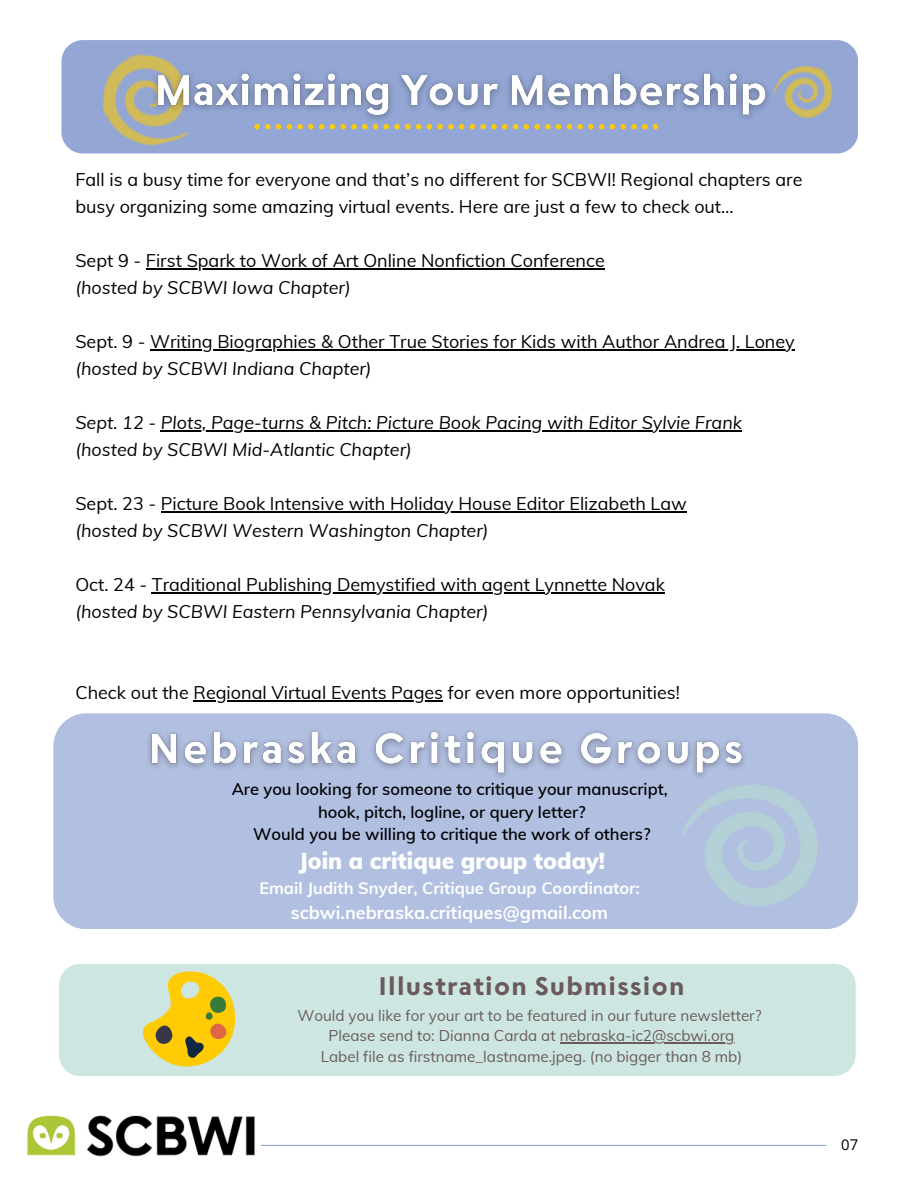
<style>
.page{position:relative;width:918px;height:1188px;background:#fff}
.page>*{position:absolute;margin:0;border:0;box-sizing:border-box;transform-origin:0 0}
.t1{font:700 25.35px "SCBWI Escalator Text";letter-spacing:.05em;color:#6b5a5c}
.t2{font:900 22.5px "Muli";color:#fff}
.t3{font:18px/27px "Muli";color:#000}
.t4{font:italic 18px "Muli";color:#000}
.t5{font:700 18px "Muli";color:#fff}
.t6{font:600 16.5px "Muli";color:#000}
.t7{font:700 16.5px "Muli";color:#fff}
.t8{font:15.3px "Muli";color:#6b5a5c}
.t9{font:14.85px "Open Sans";color:#000}
</style>
<div class="page">
<div style="left:59px;top:964px;width:797px;height:112px;background:#cde6e1;border-radius:21px"></div>
<svg style="left:143px;top:971px;width:93px;height:96px"></svg>
<hr style="left:159px;top:1145px;width:667px;height:1px;background:#93a6d4">
<div style="left:61px;top:40px;width:797px;height:113px;background:#93a6d4;border-radius:21px"></div>
<img style="left:92px;top:54px;width:104px;height:100px">
<img style="left:142px;top:53px;width:627px;height:77px">
<img style="left:27px;top:1115px;width:234px;height:42px">
<hr style="left:146px;top:268px;width:459px;height:1px;background:#000">
<hr style="left:150px;top:349px;width:645px;height:1px;background:#000">
<hr style="left:161px;top:430px;width:581px;height:1px;background:#000">
<hr style="left:161px;top:511px;width:526px;height:1px;background:#000">
<hr style="left:152px;top:592px;width:513px;height:1px;background:#000">
<hr style="left:194px;top:700px;width:249px;height:1px;background:#000">
<div style="left:53px;top:713px;width:805px;height:216px;background:#b1bfe0;border-radius:33px"></div>
<img style="left:138px;top:713px;width:630px;height:64px">
<img style="left:668px;top:754px;width:176px;height:175px">
<hr style="left:560px;top:1042px;width:174px;height:2px;background:#6b5a5c">
<img style="left:773px;top:65px;width:60px;height:53px">
<p class="t3" style="left:75px;top:166px;width:729px">Fall is a busy time for everyone and that’s no different for SCBWI! Regional chapters are busy organizing some amazing virtual events. Here are just a few to check out…</p>
<p class="t3" style="left:75px;top:247px;width:531px">Sept 9 - First Spark to Work of Art Online Nonfiction Conference</p>
<p class="t4" style="left:75px;top:276px;width:277px">(hosted by SCBWI Iowa Chapter)</p>
<p class="t3" style="left:75px;top:328px;width:721px">Sept. 9 - Writing Biographies &amp; Other True Stories for Kids with Author Andrea J. Loney</p>
<p class="t4" style="left:75px;top:357px;width:298px">(hosted by SCBWI Indiana Chapter)</p>
<p class="t4" style="left:75px;top:411px;width:668px">Sept. 12 - Plots, Page-turns &amp; Pitch: Picture Book Pacing with Editor Sylvie Frank</p>
<p class="t4" style="left:75px;top:438px;width:338px">(hosted by SCBWI Mid-Atlantic Chapter)</p>
<p class="t3" style="left:75px;top:490px;width:613px">Sept. 23 - Picture Book Intensive with Holiday House Editor Elizabeth Law</p>
<p class="t4" style="left:75px;top:519px;width:415px">(hosted by SCBWI Western Washington Chapter)</p>
<p class="t3" style="left:75px;top:571px;width:591px">Oct. 24 - Traditional Publishing Demystified with agent Lynnette Novak</p>
<p class="t4" style="left:75px;top:600px;width:415px">(hosted by SCBWI Eastern Pennsylvania Chapter)</p>
<p class="t3" style="left:75px;top:679px;width:606px">Check out the Regional Virtual Events Pages for even more opportunities!</p>
<p class="t6" style="left:232px;top:779px;width:438px">Are you looking for someone to critique your manuscript,</p>
<p class="t6" style="left:318px;top:801px;width:269px">hook, pitch, logline, or query letter?</p>
<p class="t6" style="left:253px;top:824px;width:399px">Would you be willing to critique the work of others?</p>
<p class="t2" style="left:299px;top:847px;width:308px">Join a critique group today!</p>
<p class="t7" style="left:259px;top:878px;width:382px">Email Judith Snyder, Critique Group Coordinator:</p>
<p class="t5" style="left:291px;top:901px;width:319px">scbwi.nebraska.critiques@gmail.com</p>
<p class="t1" style="left:378px;top:970px;width:308px">Illustration Submission</p>
<p class="t8" style="left:297px;top:1006px;width:466px">Would you like for your art to be featured in our future newsletter?</p>
<p class="t8" style="left:329px;top:1026px;width:407px">Please send to: Dianna Carda at nebraska-ic2@scbwi.org</p>
<p class="t8" style="left:321px;top:1046px;width:423px">Label file as firstname_lastname.jpeg. (no bigger than 8 mb)</p>
<p class="t9" style="left:841px;top:1134px;width:18px">07</p>
</div>
